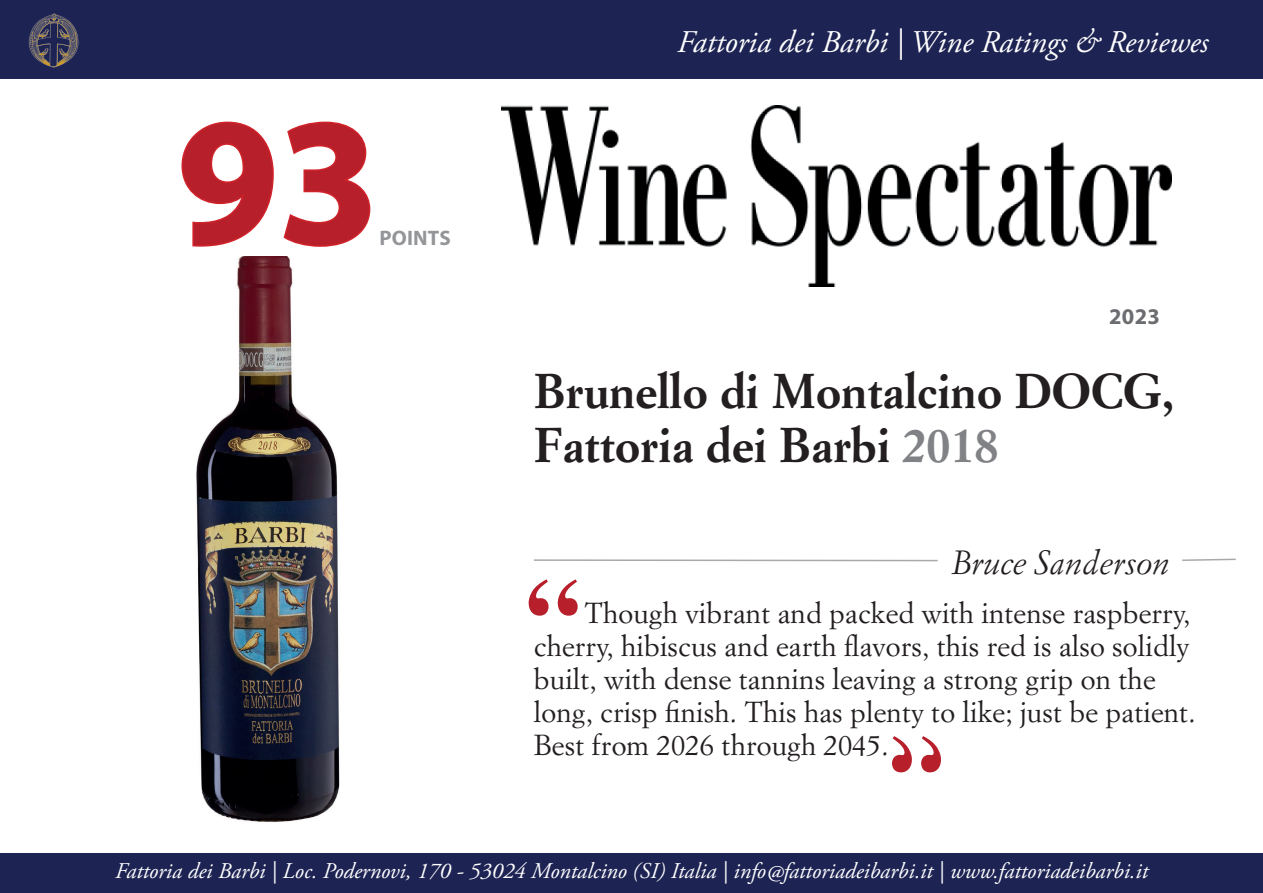
<style>
.page{position:relative;width:1263px;height:893px;background:#fff}
.page>*{position:absolute;margin:0;border:0;box-sizing:border-box;transform-origin:0 0}
.t1{font:700 181.8px "Myriad Pro";color:#b7202a}
.t2{font:700 108px "Times";color:#b7202a}
.t3{font:700 48px/54px "Simoncini Garamond Std";color:#231f20}
.t4{font:italic 33px "Simoncini Garamond Std";color:#231f20}
.t5{font:italic 31.5px "Adobe Garamond Pro";color:#fff}
.t6{font:28.5px/33px "Simoncini Garamond Std";letter-spacing:.005em;color:#231f20}
.t7{font:italic 22.5px "Adobe Garamond Pro";color:#fff}
.t8{font:700 22.5px "Myriad Pro";color:#6c6d70}
.t9{font:700 21px "Myriad Pro";letter-spacing:.01em;color:#939598}
.s1{color:#808285}
</style>
<div class="page">
<div style="left:0;top:0;width:1263px;height:79px;background:#1d2353"></div>
<img style="left:28px;top:13px;width:51px;height:55px">
<svg style="left:181px;top:121px;width:93px;height:126px"></svg>
<svg style="left:283px;top:121px;width:88px;height:126px"></svg>
<img style="left:196px;top:256px;width:144px;height:566px">
<img style="left:502px;top:105px;width:669px;height:181px">
<div style="left:0;top:853px;width:1262px;height:39px;background:#1d2353"></div>
<svg style="left:534px;top:559px;width:404px;height:3px"></svg>
<svg style="left:1182px;top:558px;width:54px;height:3px"></svg>
<div style="left:1254px;top:853px;width:9px;height:39px;background:#1d2353"></div>
<h1 class="t1" style="left:178px;top:63px;width:203px">93</h1>
<p class="t9" style="left:379px;top:225px;width:73px">POINTS</p>
<p class="t5" style="left:677px;top:23px;width:533px">Fattoria dei Barbi | Wine Ratings &amp; Reviewes</p>
<p class="t8" style="left:1109px;top:301px;width:52px">2023</p>
<h3 class="t3" style="left:534px;top:365px;width:642px">Brunello di Montalcino DOCG,<br>Fattoria dei Barbi <span class="s1">2018</span></h3>
<p class="t4" style="left:952px;top:543px;width:219px">Bruce Sanderson</p>
<h2 class="t2" style="left:525px;top:514px;width:55px">“</h2>
<p class="t6" style="left:534px;top:596px;width:663px;text-indent:51px">Though vibrant and packed with intense raspberry, cherry, hibiscus and earth flavors, this red is also solidly built, with dense tannins leaving a strong grip on the long, crisp finish. This has plenty to like; just be patient.<br>Best from 2026 through 2045.</p>
<p class="t7" style="left:115px;top:857px;width:1034px">Fattoria dei Barbi | Loc. Podernovi, 170 - 53024 Montalcino (SI) Italia | info@fattoriadeibarbi.it | www.fattoriadeibarbi.it</p>
</div>
